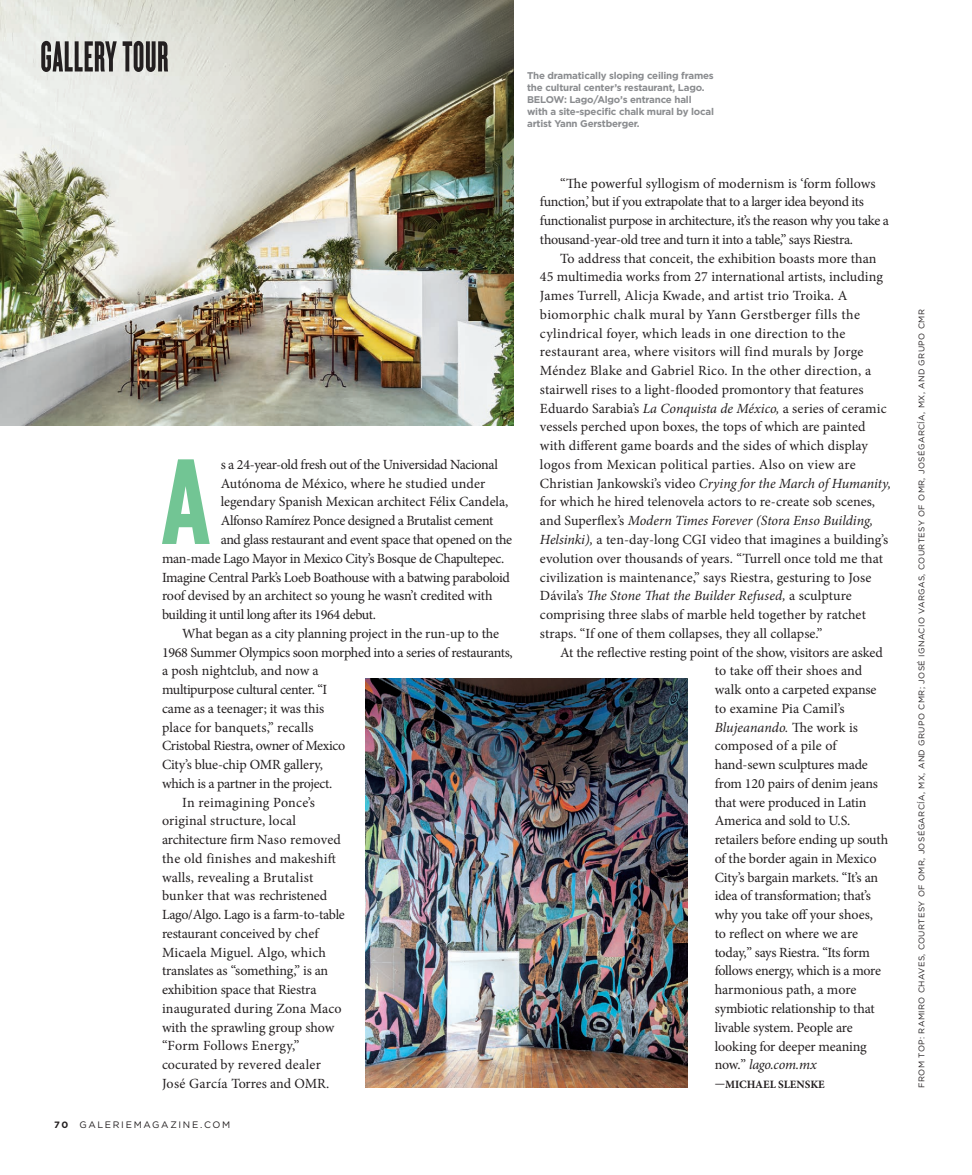
<style>
.page{position:relative;width:972px;height:1175px;background:#fff}
.page>*{position:absolute;margin:0;border:0;box-sizing:border-box;transform-origin:0 0}
.FOB_DROP_CAP___BODY{font:700 120.45px "Gotham Condensed";color:#72c594}
.FOB_DROP_CAP___BODY-2{font:14.1px/18.8px "Minion Pro";color:#231f20}
.FOB_BODY_TEXT{font:14.1px/18.8px "Minion Pro";letter-spacing:-.01em;color:#231f20}
.FOB_DROP_CAP___BODY-3{font:14.1px/18.8px "Minion Pro";letter-spacing:-.025em;color:#231f20}
.FOB_DROP_CAP___BODY-4{font:14.1px/18.8px "Minion Pro";letter-spacing:-.02em;color:#231f20}
.FOB_DROP_CAP___BODY-5{font:14.1px "Minion Pro";letter-spacing:-.03em;color:#231f20}
.FOB_BODY_TEXT-2{font:700 11.25px "Minion Pro";color:#231f20}
.t1{font:700 9.75px/12px "Gotham";letter-spacing:-.02em;color:#8a8c8f}
.t2{font:9.3px "Gotham";letter-spacing:.175em;color:#231f20}
.PHOTO_CREDIT{font:8.25px "Gotham";letter-spacing:.05em;color:#231f20}
.s1{font-weight:700;font-size:9.15px}
.s2{font-style:italic}
</style>
<div class="page">
<img style="left:366px;top:678px;width:322px;height:409px">
<img style="left:0;top:0;width:513px;height:425px">
<svg style="left:41px;top:41px;width:127px;height:31px"></svg>
<p class="t1" style="left:527px;top:70px;width:188px">The dramatically sloping ceiling frames the cultural center’s restaurant, Lago.<br>BELOW: Lago/Algo’s entrance hall with a site-specific chalk mural by local artist Yann Gerstberger.</p>
<p class="FOB_DROP_CAP___BODY" style="left:162px;top:434px;width:49px">A</p>
<p class="FOB_DROP_CAP___BODY-3" style="left:221px;top:455px;width:279px">s a 24-year-old fresh out of the Universidad Nacional</p>
<p class="FOB_DROP_CAP___BODY-2" style="left:221px;top:474px;width:266px">Autónoma de México, where he studied under</p>
<p class="FOB_DROP_CAP___BODY-2" style="left:221px;top:492px;width:289px">legendary Spanish Mexican architect Félix Candela,</p>
<p class="FOB_DROP_CAP___BODY-3" style="left:221px;top:511px;width:274px">Alfonso Ramírez Ponce designed a Brutalist cement</p>
<p class="FOB_DROP_CAP___BODY-5" style="left:221px;top:530px;width:293px">and glass restaurant and event space that opened on the</p>
<p class="FOB_DROP_CAP___BODY-3" style="left:162px;top:549px;width:344px">man-made Lago Mayor in Mexico City’s Bosque de Chapultepec.</p>
<p class="FOB_DROP_CAP___BODY-3" style="left:162px;top:567px;width:350px">Imagine Central Park’s Loeb Boathouse with a batwing paraboloid</p>
<p class="FOB_DROP_CAP___BODY-2" style="left:162px;top:586px;width:332px">roof devised by an architect so young he wasn’t credited with</p>
<p class="FOB_DROP_CAP___BODY-3" style="left:162px;top:605px;width:216px">building it until long after its 1964 debut.</p>
<p class="FOB_DROP_CAP___BODY-4" style="left:162px;top:624px;width:352px;text-indent:20px">What began as a city planning project in the run-up to the 1968 Summer Olympics soon morphed into a series of restaurants, a posh nightclub, and now a<br>multipurpose cultural center. “I<br>came as a teenager; it was this<br>place for banquets,” recalls<br>Cristobal Riestra, owner of Mexico<br>City’s blue-chip OMR gallery,<br>which is a partner in the project.</p>
<p class="FOB_DROP_CAP___BODY-2" style="left:162px;top:792px;width:184px;text-indent:20px">In reimagining Ponce’s original structure, local architecture firm Naso removed the old finishes and makeshift walls, revealing a Brutalist bunker that was rechristened<br>Lago/Algo. Lago is a farm-to-table restaurant conceived by chef<br>Micaela Miguel. Algo, which translates as “something,” is an exhibition space that Riestra inaugurated during Zona Maco with the sprawling group show “Form Follows Energy,” cocurated by revered dealer<br>José García Torres and OMR.</p>
<p class="t2" style="left:54px;top:1119px;width:178px"><span class="s1">70</span> GALERIEMAGAZINE.COM</p>
<p class="FOB_DROP_CAP___BODY-3" style="left:540px;top:174px;width:350px;text-indent:20px">“The powerful syllogism of modernism is ‘form follows function,’ but if you extrapolate that to a larger idea beyond its functionalist purpose in architecture, it’s the reason why you take a thousand-year-old tree and turn it into a table,” says Riestra.</p>
<p class="FOB_DROP_CAP___BODY-2" style="left:540px;top:249px;width:353px;text-indent:20px">To address that conceit, the exhibition boasts more than 45 multimedia works from 27 international artists, including James Turrell, Alicja Kwade, and artist trio Troika. A biomorphic chalk mural by Yann Gerstberger fills the cylindrical foyer, which leads in one direction to the restaurant area, where visitors will find murals by Jorge Méndez Blake and Gabriel Rico. In the other direction, a stairwell rises to a light-flooded promontory that features Eduardo Sarabia’s <span class="s2">La Conquista de México,</span> a series of ceramic vessels perched upon boxes, the tops of which are painted with different game boards and the sides of which display logos from Mexican political parties. Also on view are Christian Jankowski’s video <span class="s2">Crying for the March of Humanity, </span>for which he hired telenovela actors to re-create sob scenes, and Superflex’s <span class="s2">Modern Times Forever (Stora Enso Building, Helsinki),</span> a ten-day-long CGI video that imagines a building’s evolution over thousands of years. “Turrell once told me that civilization is maintenance,” says Riestra, gesturing to Jose Dávila’s <span class="s2">The Stone That the Builder Refused,</span> a sculpture comprising three slabs of marble held together by ratchet straps. “If one of them collapses, they all collapse.”</p>
<p class="FOB_BODY_TEXT" style="left:715px;top:642px;width:175px;text-indent:-154px">At the reflective resting point of the show, visitors are asked to take off their shoes and walk onto a carpeted expanse to examine Pia Camil’s<br><span class="s2">Blujeanando.</span> The work is composed of a pile of hand-sewn sculptures made from 120 pairs of denim jeans that were produced in Latin<br>America and sold to U.S. retailers before ending up south of the border again in Mexico<br>City’s bargain markets. “It’s an idea of transformation; that’s why you take off your shoes,<br>to reflect on where we are today,” says Riestra. “Its form follows energy, which is a more harmonious path, a more symbiotic relationship to that livable system. People are looking for deeper meaning now.” <span class="s2">lago.com.mx</span></p>
<p class="FOB_BODY_TEXT-2" style="left:715px;top:1076px;width:112px">—MICHAEL SLENSKE</p>
<p class="PHOTO_CREDIT" style="left:916px;top:1088px;width:780px;rotate:-90deg">FROM TOP: RAMIRO CHAVES, COURTESY OF OMR, JOSÉGARCÍA, MX, AND GRUPO CMR; JOSÉ IGNACIO VARGAS, COURTESY OF OMR, JOSÉGARCÍA, MX, AND GRUPO CMR</p>
</div>
